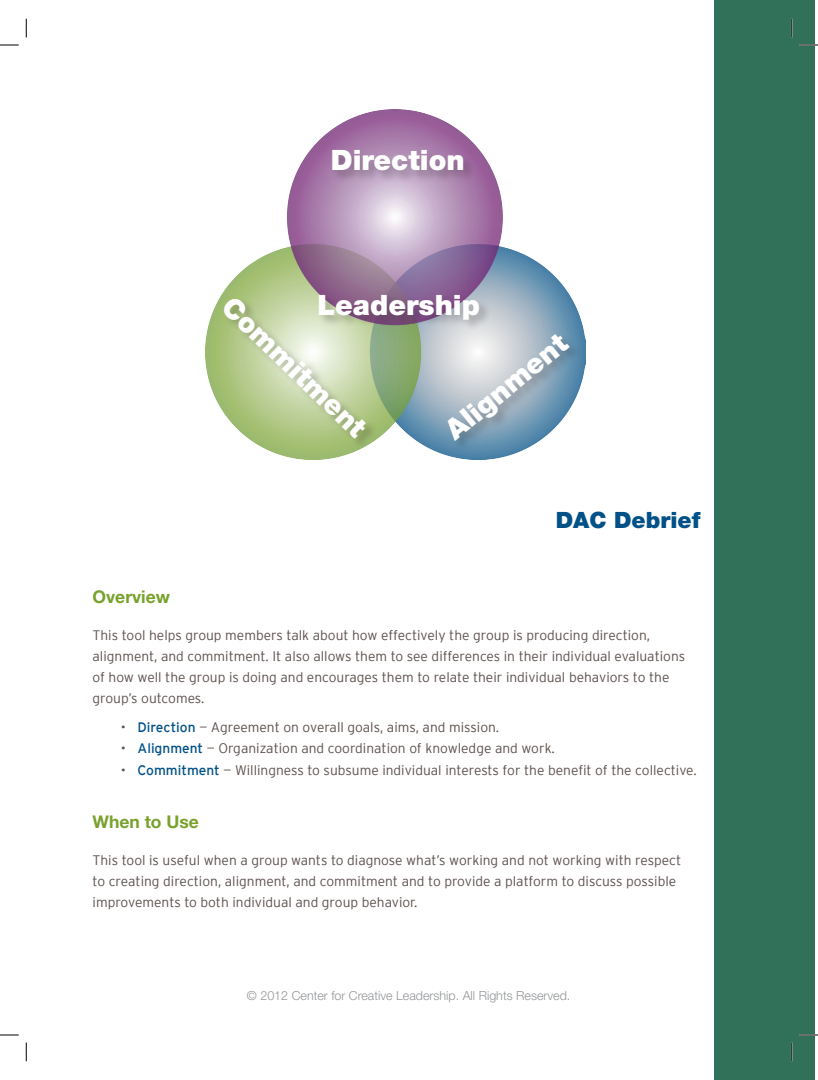
<style>
.page{position:relative;width:818px;height:1080px;background:#fff}
.page>*{position:absolute;margin:0;border:0;box-sizing:border-box;transform-origin:0 0}
.t1{font:900 28.12px "Helvetica Neue";color:#fff}
.t2{font:900 22.5px "Helvetica Neue";color:#005187}
.t3{font:700 17.5px "Helvetica Neue";color:#78a22d}
.t4{font:300 13.75px/21.2px "Interstate";color:#5d514e}
.t5{font:300 12.5px "Helvetica Neue";color:#939598}
.s1{font-weight:400;color:#005187}
</style>
<div class="page">
<div style="left:714px;top:0;width:100px;height:1080px;background:#327159"></div>
<img style="left:205px;top:110px;width:380px;height:350px">
<div style="left:331px;top:149px;width:144px;height:34px;background:#231f20;opacity:.25"></div>
<div style="left:318px;top:293px;width:173px;height:39px;background:#231f20;opacity:.25"></div>
<div style="left:223px;top:298px;width:155px;height:153px;background:#231f20;opacity:.25"></div>
<div style="left:447px;top:333px;width:134px;height:120px;background:#231f20;opacity:.25"></div>
<svg style="left:0;top:44px;width:19px;height:2px"></svg>
<svg style="left:799px;top:44px;width:19px;height:2px"></svg>
<svg style="left:0;top:1034px;width:19px;height:2px"></svg>
<svg style="left:799px;top:1034px;width:19px;height:2px"></svg>
<svg style="left:25px;top:19px;width:2px;height:19px"></svg>
<svg style="left:25px;top:1042px;width:2px;height:19px"></svg>
<svg style="left:791px;top:19px;width:1px;height:19px"></svg>
<svg style="left:791px;top:1042px;width:1px;height:19px"></svg>
<h1 class="t1" style="left:331px;top:144px;width:135px">Direction</h1>
<h1 class="t1" style="left:238px;top:289px;width:190px;rotate:44deg">Commitment</h1>
<h1 class="t1" style="left:317px;top:288px;width:164px">Leadership</h1>
<h1 class="t1" style="left:438px;top:421px;width:150px;rotate:-40deg">Alignment</h1>
<h2 class="t2" style="left:555px;top:507px;width:146px">DAC Debrief</h2>
<p class="t3" style="left:92px;top:586px;width:79px">Overview</p>
<p class="t4" style="left:92px;top:624px;width:594px">This tool helps group members talk about how effectively the group is producing direction, alignment, and commitment. It also allows them to see differences in their individual evaluations of how well the group is doing and encourages them to relate their individual behaviors to the group’s outcomes.</p>
<p class="t4" style="left:121px;top:717px;width:380px">• <span class="s1">Direction</span> — Agreement on overall goals, aims, and mission.</p>
<p class="t4" style="left:121px;top:738px;width:435px">• <span class="s1">Alignment</span> — Organization and coordination of knowledge and work.</p>
<p class="t4" style="left:121px;top:759px;width:577px">• <span class="s1">Commitment</span> — Willingness to subsume individual interests for the benefit of the collective.</p>
<p class="t3" style="left:92px;top:811px;width:108px">When to Use</p>
<p class="t4" style="left:92px;top:849px;width:590px">This tool is useful when a group wants to diagnose what’s working and not working with respect to creating direction, alignment, and commitment and to provide a platform to discuss possible improvements to both individual and group behavior.</p>
<p class="t5" style="left:247px;top:988px;width:325px">© 2012 Center for Creative Leadership. All Rights Reserved.</p>
</div>
